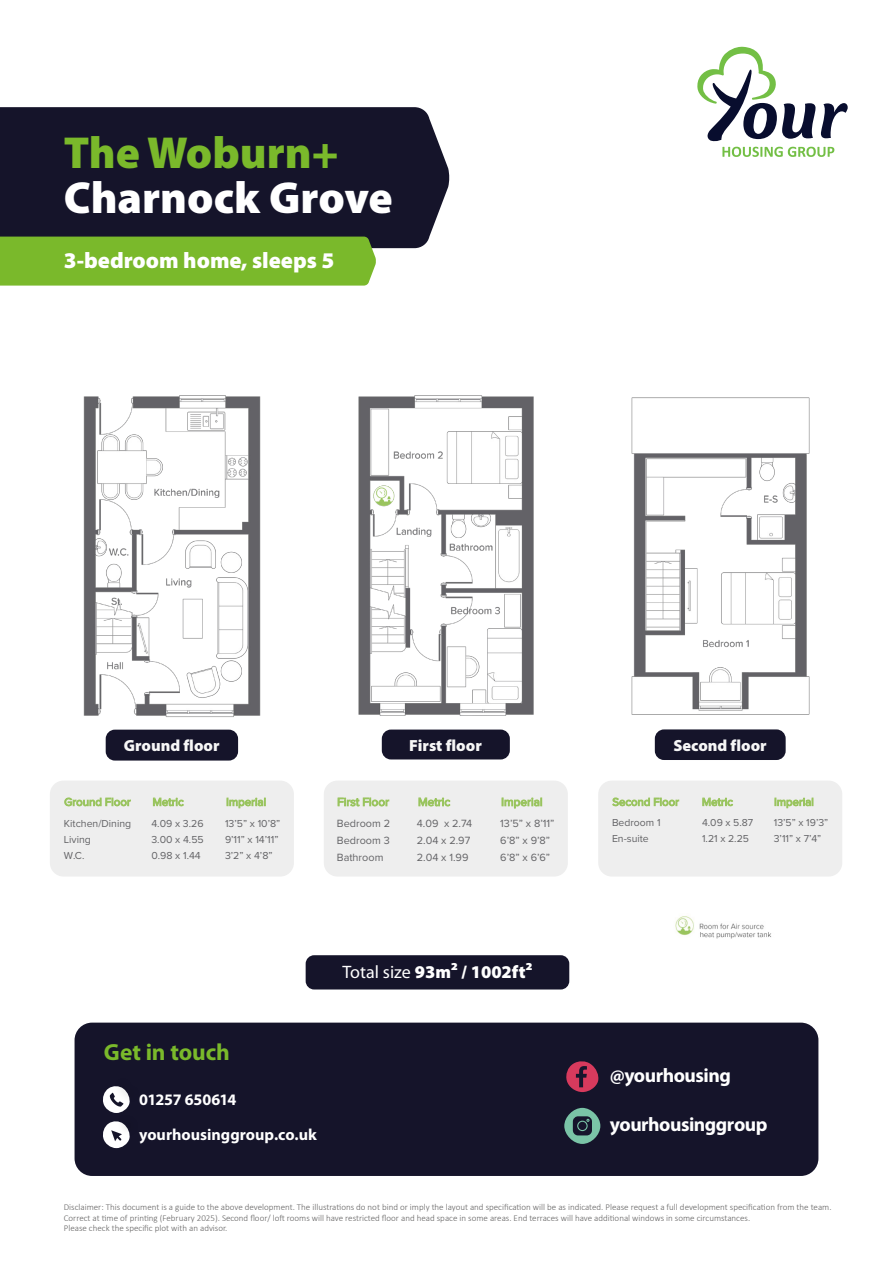
<style>
.page{position:relative;width:893px;height:1263px;background:#fff}
.page>*{position:absolute;margin:0;border:0;box-sizing:border-box;transform-origin:0 0}
.t1{font:900 45px "Myriad Pro";color:#fff}
.t2{font:900 45px "Myriad Pro";color:#7ab92b}
.t3{font:700 23.4px "Myriad Pro";letter-spacing:-.005em;color:#7ab92b}
.t4{font:900 22.5px "Myriad Pro";color:#fff}
.t5{font:700 19.65px "Myriad Pro";letter-spacing:-.025em;color:#fff}
.t6{font:900 18px "Myriad Pro";color:#fff}
.t7{font:900 16.2px "Myriad Pro";color:#f6f6f6}
.t8{font:700 16.05px "Myriad Pro";color:#fff}
.t9{font:700 16.05px "Myriad Pro";letter-spacing:-.025em;color:#fff}
.t10{font:11.85px "Proxima Nova";color:#99c45e}
.t11{font:11.4px "Proxima Nova";color:#99c45e}
.t12{font:10.8px/16.8px "Proxima Nova";color:#636366}
.t13{font:10.5px/16.2px "Proxima Nova";color:#636366}
.t14{font:300 9px/10.5px "Calibri";color:#646363}
.s1{font-weight:400}
</style>
<div class="page">
<div style="left:306px;top:955px;width:263px;height:34px;background:#15142a;border-radius:9px"></div>
<div style="left:0;top:107px;width:450px;height:141px;background:#15142a"></div>
<div style="left:0;top:237px;width:376px;height:49px;background:#7ab92b"></div>
<svg style="left:697px;top:46px;width:151px;height:111px"></svg>
<div style="left:75px;top:1022px;width:743px;height:154px;background:#15142a;border-radius:18px"></div>
<svg style="left:103px;top:1086px;width:27px;height:27px"></svg>
<svg style="left:103px;top:1121px;width:27px;height:27px"></svg>
<svg style="left:566px;top:1061px;width:33px;height:31px"></svg>
<div style="left:564px;top:1108px;width:36px;height:36px;background:#7ac4a7;border-radius:50%"></div>
<svg style="left:573px;top:1116px;width:19px;height:19px"></svg>
<div style="left:106px;top:730px;width:132px;height:30px;background:#15142a;border-radius:9px"></div>
<div style="left:382px;top:729px;width:128px;height:30px;background:#15142a;border-radius:9px"></div>
<div style="left:50px;top:780px;width:244px;height:96px;background:#eee;border-radius:14px"></div>
<div style="left:655px;top:729px;width:131px;height:31px;background:#15142a;border-radius:9px"></div>
<div style="left:324px;top:780px;width:244px;height:96px;background:#eee;border-radius:14px"></div>
<div style="left:598px;top:780px;width:244px;height:96px;background:#eee;border-radius:14px"></div>
<img style="left:358px;top:396px;width:175px;height:320px">
<img style="left:631px;top:397px;width:178px;height:318px">
<img style="left:83px;top:395px;width:178px;height:322px">
<img style="left:675px;top:916px;width:89px;height:19px">
<img style="left:699px;top:932px;width:72px;height:7px">
<h1 class="t2" style="left:64px;top:123px;width:276px">The Woburn+</h1>
<h1 class="t1" style="left:64px;top:168px;width:330px">Charnock Grove</h1>
<h3 class="t4" style="left:64px;top:245px;width:272px">3-bedroom home, sleeps 5</h3>
<h3 class="t7" style="left:124px;top:735px;width:97px">Ground floor</h3>
<h3 class="t7" style="left:409px;top:734px;width:74px">First floor</h3>
<h3 class="t7" style="left:673px;top:734px;width:95px">Second floor</h3>
<p class="t11" style="left:64px;top:793px;width:68px">Ground Floor</p>
<p class="t13" style="left:64px;top:814px;width:69px">Kitchen/Dining<br>Living<br>W.C.</p>
<p class="t11" style="left:153px;top:793px;width:33px">Metric</p>
<p class="t13" style="left:151px;top:814px;width:54px;text-align:justify">4.09 x 3.26<br>3.00 x 4.55<br>0.98 x 1.44</p>
<p class="t11" style="left:226px;top:793px;width:42px">Imperial</p>
<p class="t13" style="left:225px;top:814px;width:57px">13’5” x 10’8”<br>9’11” x 14’11”<br>3’2” x 4’8”</p>
<h3 class="t10" style="left:337px;top:793px;width:53px">First Floor</h3>
<p class="t12" style="left:337px;top:815px;width:55px;text-align:justify">Bedroom 2<br>Bedroom 3<br>Bathroom</p>
<h3 class="t10" style="left:418px;top:793px;width:34px">Metric</h3>
<p class="t12" style="left:417px;top:815px;width:57px">4.09 x 2.74<br>2.04 x 2.97<br>2.04 x 1.99</p>
<h3 class="t10" style="left:501px;top:793px;width:43px">Imperial</h3>
<p class="t12" style="left:500px;top:815px;width:56px">13’5” x 8’11”<br>6’8” x 9’8”<br>6’8” x 6’6”</p>
<h3 class="t6" style="left:343px;top:959px;width:191px"><span class="s1">Total size</span> 93m2 / 1002ft2</h3>
<h2 class="t3" style="left:104px;top:1037px;width:128px">Get in touch</h2>
<h3 class="t9" style="left:139px;top:1089px;width:99px">01257 650614</h3>
<h3 class="t8" style="left:139px;top:1124px;width:179px">yourhousinggroup.co.uk</h3>
<p class="t11" style="left:612px;top:793px;width:68px">Second Floor</p>
<p class="t13" style="left:612px;top:814px;width:50px">Bedroom 1<br>En-suite</p>
<p class="t11" style="left:702px;top:793px;width:32px">Metric</p>
<p class="t13" style="left:702px;top:814px;width:53px">4.09 x 5.87<br>1.21 x 2.25</p>
<p class="t11" style="left:774px;top:793px;width:41px">Imperial</p>
<p class="t13" style="left:774px;top:814px;width:56px">13’5” x 19’3”<br>3’11” x 7’4”</p>
<h3 class="t5" style="left:610px;top:1062px;width:122px">@yourhousing</h3>
<h3 class="t5" style="left:610px;top:1112px;width:159px">yourhousinggroup</h3>
<p class="t14" style="left:64px;top:1202px;width:769px">Disclaimer: This document is a guide to the above development. The illustrations do not bind or imply the layout and specification will be as indicated. Please request a full development specification from the team.<br>Correct at time of printing (February 2025). Second floor/ loft rooms will have restricted floor and head space in some areas. End terraces will have additional windows in some circumstances.<br>Please check the specific plot with an advisor.</p>
</div>
